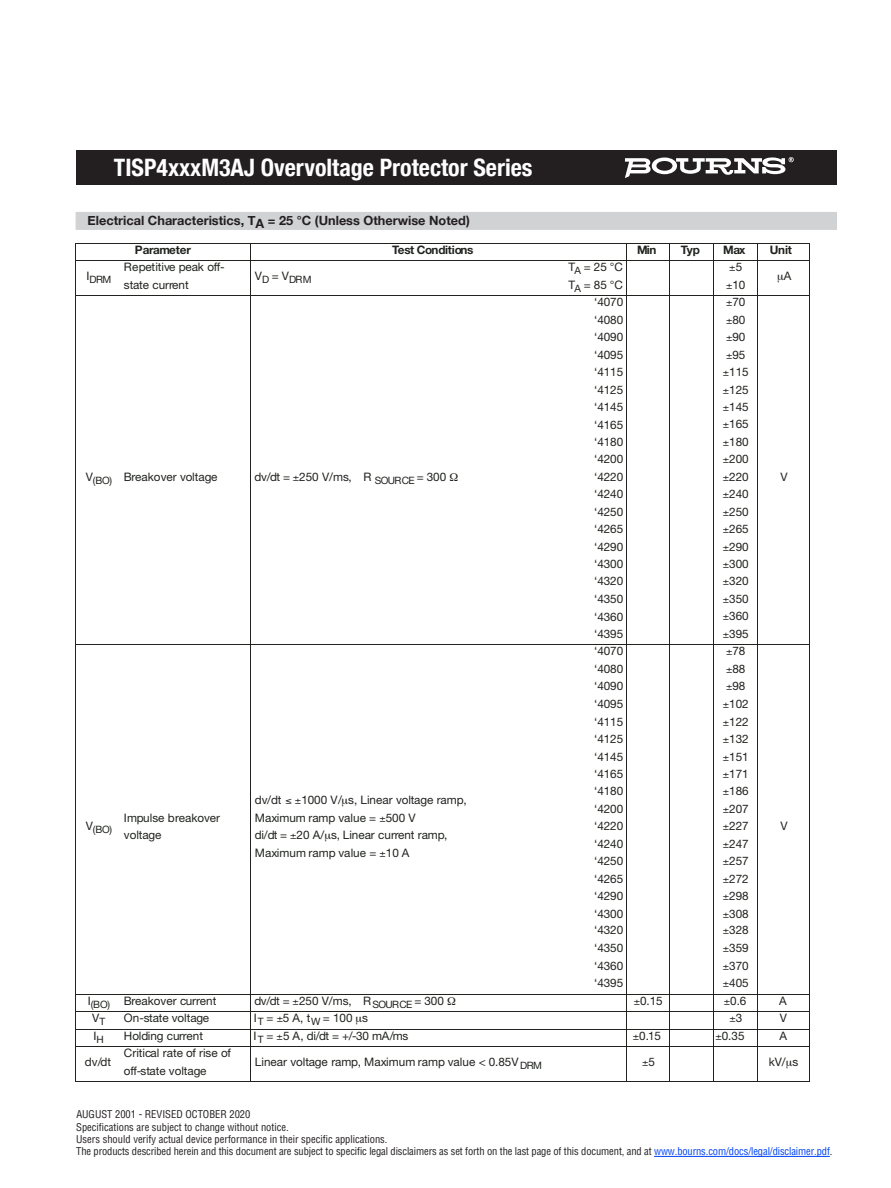
<style>
.page{position:relative;width:891px;height:1188px;background:#fff}
.page>*{position:absolute;margin:0;border:0;box-sizing:border-box;transform-origin:0 0}
.t1{font:700 condensed 24px "Helvetica Neue";color:#fff}
.t2{font:700 12.75px "Helvetica Neue";color:#231f20}
.t3{font:11.7px/17.4px "Helvetica Neue";letter-spacing:-.005em;color:#20231e}
.t4{font:700 11.7px "Helvetica Neue";letter-spacing:-.025em;color:#20231e}
.t5{font:condensed 10.5px/13.4px "Helvetica";letter-spacing:-.01em;color:#231f20}
.t6{font:10.05px "Helvetica Neue";letter-spacing:-.05em;color:#20231e}
.s1{color:#0042f4}
</style>
<div class="page">
<hr style="left:654px;top:1156px;width:176px;height:1px;background:#0042f4">
<div style="left:76px;top:150px;width:761px;height:34px;background:#231f20"></div>
<svg style="left:625px;top:157px;width:169px;height:21px"></svg>
<div style="left:76px;top:212px;width:761px;height:18px;background:#d1d2d4"></div>
<hr style="left:76px;top:244px;width:1px;height:838px;background:#20231e">
<hr style="left:250px;top:243px;width:1px;height:839px;background:#20231e">
<hr style="left:626px;top:243px;width:1px;height:839px;background:#20231e">
<hr style="left:669px;top:243px;width:1px;height:839px;background:#20231e">
<hr style="left:713px;top:243px;width:1px;height:839px;background:#20231e">
<hr style="left:757px;top:243px;width:1px;height:839px;background:#20231e">
<hr style="left:809px;top:244px;width:1px;height:838px;background:#20231e">
<hr style="left:76px;top:243px;width:734px;height:1px;background:#20231e">
<hr style="left:76px;top:260px;width:734px;height:1px;background:#20231e">
<hr style="left:76px;top:295px;width:734px;height:1px;background:#20231e">
<hr style="left:76px;top:644px;width:734px;height:1px;background:#20231e">
<hr style="left:76px;top:994px;width:734px;height:1px;background:#20231e">
<hr style="left:76px;top:1011px;width:734px;height:1px;background:#20231e">
<hr style="left:76px;top:1029px;width:734px;height:1px;background:#20231e">
<hr style="left:76px;top:1046px;width:734px;height:1px;background:#20231e">
<hr style="left:76px;top:1081px;width:734px;height:1px;background:#20231e">
<h1 class="t1" style="left:114px;top:147px;width:420px">TISP4xxxM3AJ Overvoltage Protector Series</h1>
<p class="t2" style="left:88px;top:211px;width:384px">Electrical Characteristics, TA = 25 °C (Unless Otherwise Noted)</p>
<p class="t4" style="left:135px;top:241px;width:58px">Parameter</p>
<p class="t4" style="left:392px;top:241px;width:83px">Test Conditions</p>
<p class="t4" style="left:637px;top:241px;width:21px">Min</p>
<p class="t4" style="left:681px;top:241px;width:21px">Typ</p>
<p class="t4" style="left:723px;top:241px;width:24px">Max</p>
<p class="t4" style="left:770px;top:241px;width:24px">Unit</p>
<p class="t6" style="left:86px;top:272px;width:27px"><sup>I</sup>DRM</p>
<p class="t3" style="left:124px;top:259px;width:102px">Repetitive peak off&shy;state current</p>
<p class="t6" style="left:255px;top:272px;width:58px"><sup>V</sup>D <sup>=</sup> <sup>V</sup>DRM</p>
<p class="t3" style="left:569px;top:259px;width:56px">T<sub>A</sub> = 25 C<br>T<sub>A</sub> = 85 C</p>
<p class="t3" style="left:732px;top:259px;width:14px">5<br>10</p>
<p class="t3" style="left:784px;top:268px;width:9px">A</p>
<p class="t3" style="left:86px;top:469px;width:133px">V<sub>(BO)</sub> Breakover voltage</p>
<p class="t3" style="left:255px;top:469px;width:193px">dv/dt = 250 V/ms, R <sub>SOURCE</sub> = 300</p>
<p class="t6" style="left:86px;top:823px;width:28px"><sup>V</sup>(BO)</p>
<p class="t3" style="left:124px;top:809px;width:98px">Impulse breakover voltage</p>
<p class="t3" style="left:255px;top:792px;width:213px">dv/dt ≤ 1000 V/ s, Linear voltage ramp,<br>Maximum ramp value = 500 V<br>di/dt = 20 A/ s, Linear current ramp,<br>Maximum ramp value = 10 A</p>
<p class="t3" style="left:594px;top:294px;width:31px">‘4070 ‘4080</p>
<p class="t3" style="left:594px;top:347px;width:31px;text-align:justify">‘4095 ‘4115 ‘4125 ‘4145 ‘4165 ‘4180 ‘4200 ‘4220 ‘4240 ‘4250 ‘4265 ‘4290 ‘4300</p>
<p class="t3" style="left:594px;top:591px;width:31px;text-align:justify">‘4350 ‘4360 ‘4395</p>
<p class="t3" style="left:732px;top:294px;width:15px">70<br>80</p>
<p class="t3" style="left:594px;top:329px;width:31px">‘4090</p>
<p class="t3" style="left:729px;top:328px;width:21px">90<br>95<br>115<br>125<br>145<br>165<br>180<br>200<br>220<br>240<br>250<br>265<br>290<br>300</p>
<p class="t3" style="left:594px;top:572px;width:31px">‘4320</p>
<p class="t3" style="left:729px;top:572px;width:21px;line-height:17.9px;text-align:justify">320<br>350<br>360<br>395</p>
<p class="t3" style="left:594px;top:643px;width:31px">‘4070 ‘4080</p>
<p class="t3" style="left:594px;top:696px;width:31px;text-align:justify">‘4095 ‘4115 ‘4125 ‘4145 ‘4165 ‘4180 ‘4200 ‘4220 ‘4240 ‘4250 ‘4265 ‘4290 ‘4300</p>
<p class="t3" style="left:594px;top:940px;width:31px;text-align:justify">‘4350 ‘4360 ‘4395</p>
<p class="t3" style="left:732px;top:643px;width:15px">78<br>88</p>
<p class="t3" style="left:594px;top:678px;width:31px">‘4090</p>
<p class="t3" style="left:729px;top:678px;width:21px">98<br>102<br>122<br>132<br>151<br>171<br>186<br>207<br>227<br>247<br>257<br>272<br>298<br>308</p>
<p class="t3" style="left:594px;top:922px;width:31px">‘4320</p>
<p class="t3" style="left:729px;top:922px;width:21px;text-align:justify">328<br>359<br>370<br>405</p>
<p class="t3" style="left:780px;top:469px;width:9px">V</p>
<p class="t3" style="left:781px;top:818px;width:9px">V</p>
<p class="t3" style="left:88px;top:993px;width:130px">I<sub>(BO)</sub> Breakover current</p>
<p class="t3" style="left:254px;top:993px;width:191px">dv/dt = 250 V/ms, R<sub>SOURCE</sub> = 300</p>
<p class="t3" style="left:640px;top:993px;width:24px">0.15</p>
<p class="t3" style="left:730px;top:993px;width:18px">0.6</p>
<p class="t3" style="left:779px;top:993px;width:9px">A</p>
<p class="t3" style="left:92px;top:1010px;width:14px">V<sub>T</sub></p>
<p class="t3" style="left:124px;top:1010px;width:87px">On-state voltage</p>
<p class="t3" style="left:254px;top:1010px;width:116px">I<sub>T</sub>= 5A, t<sub>W</sub>=100 s</p>
<p class="t3" style="left:736px;top:1010px;width:8px">3</p>
<p class="t3" style="left:780px;top:1010px;width:9px">V</p>
<p class="t3" style="left:94px;top:1028px;width:12px">I<sub>H</sub></p>
<p class="t3" style="left:124px;top:1028px;width:81px">Holding current</p>
<p class="t3" style="left:254px;top:1028px;width:156px">I<sub>T</sub> = 5 A, di/dt = +/-30 mA/ms</p>
<p class="t3" style="left:639px;top:1028px;width:23px">0.15</p>
<p class="t3" style="left:722px;top:1028px;width:24px">0.35</p>
<p class="t3" style="left:780px;top:1028px;width:9px">A</p>
<p class="t3" style="left:85px;top:1054px;width:28px">dv/dt</p>
<p class="t3" style="left:124px;top:1045px;width:109px">Critical rate of rise of off-state voltage</p>
<p class="t3" style="left:255px;top:1054px;width:289px">Linear voltage ramp, Maximum ramp value &lt; 0.85V<sub>DRM</sub></p>
<p class="t3" style="left:648px;top:1054px;width:8px">5</p>
<p class="t3" style="left:769px;top:1054px;width:31px">kV/ s</p>
<p class="t5" style="left:76px;top:1107px;width:214px">AUGUST 2001 - REVISED OCTOBER 2020<br>Specifications are subject to change without notice.</p>
<p class="t5" style="left:76px;top:1133px;width:758px;line-height:12px">Users should verify actual device performance in their specific applications.<br>The products described herein and this document are subject to specific legal disclaimers as set forth on the last page of this document, and at <span class="s1">www.bourns.com/docs/legal/disclaimer.pdf</span>.</p>
</div>
